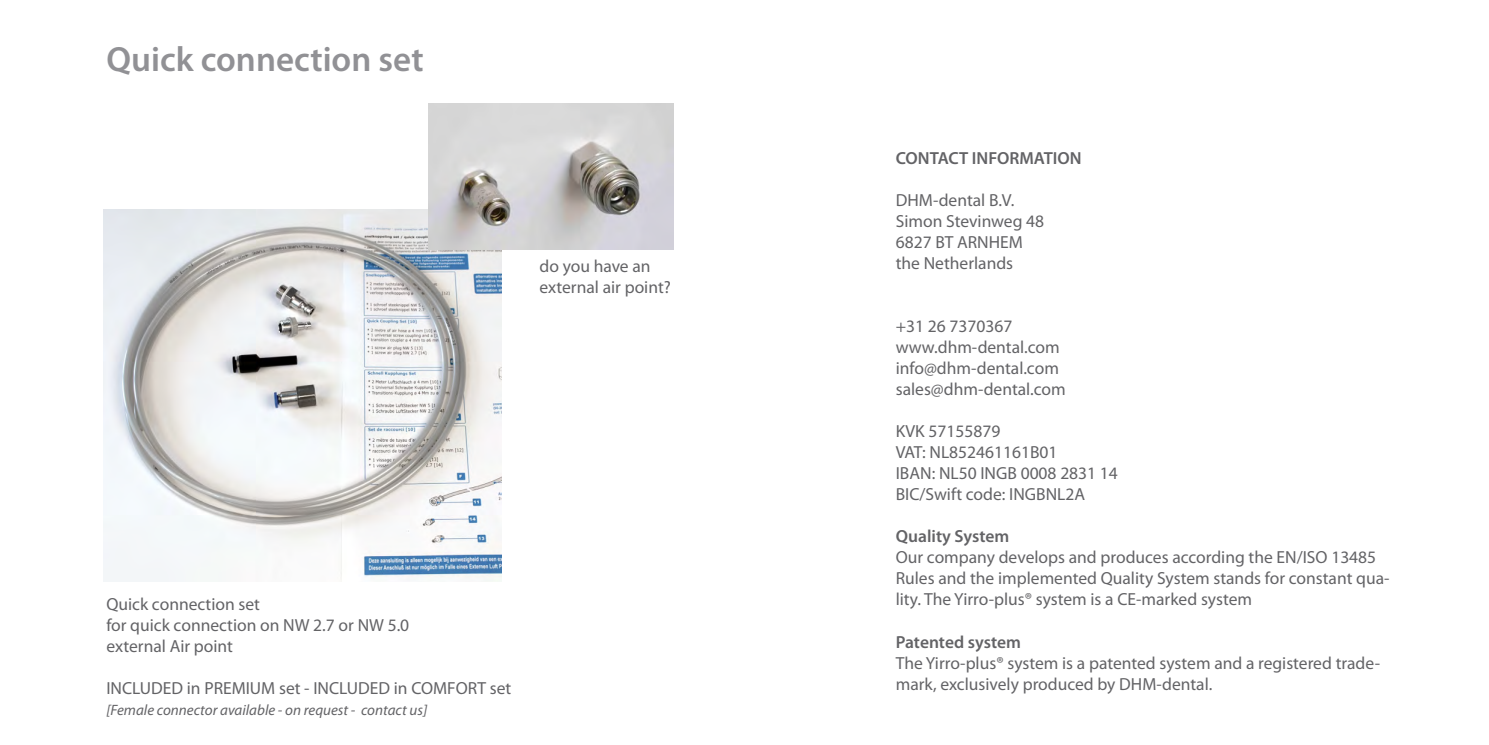
<style>
.page{position:relative;width:1489px;height:745px;background:#fff}
.page>*{position:absolute;margin:0;border:0;box-sizing:border-box;transform-origin:0 0}
.t1{font:600 35px "Myriad Pro";color:#919195}
.t2{font:17.5px/21px "Myriad Pro";color:#636366}
.t3{font:600 17.5px "Myriad Pro";color:#636366}
.t4{font:italic 15px "Myriad Pro";color:#636366}
</style>
<div class="page">
<img style="left:104px;top:209px;width:397px;height:372px">
<img style="left:428px;top:104px;width:245px;height:145px">
<p class="t1" style="left:106px;top:37px;width:319px">Quick connection set</p>
<p class="t2" style="left:539px;top:255px;width:113px">do you have an</p>
<p class="t2" style="left:539px;top:276px;width:133px">external air point?</p>
<p class="t2" style="left:106px;top:593px;width:155px">Quick connection set</p>
<p class="t2" style="left:106px;top:614px;width:304px">for quick connection on NW 2.7 or NW 5.0</p>
<p class="t2" style="left:106px;top:635px;width:128px">external Air point</p>
<p class="t2" style="left:106px;top:677px;width:406px">INCLUDED in PREMIUM set - INCLUDED in COMFORT set</p>
<p class="t4" style="left:106px;top:700px;width:322px">[Female connector available - on request - contact us]</p>
<p class="t3" style="left:895px;top:147px;width:187px">CONTACT INFORMATION</p>
<p class="t2" style="left:895px;top:189px;width:120px">DHM-dental B.V.</p>
<p class="t2" style="left:895px;top:210px;width:150px">Simon Stevinweg 48</p>
<p class="t2" style="left:895px;top:231px;width:129px">6827 BT ARNHEM</p>
<p class="t2" style="left:895px;top:252px;width:119px">the Netherlands</p>
<p class="t2" style="left:895px;top:315px;width:118px">+31 26 7370367</p>
<p class="t2" style="left:895px;top:336px;width:165px">www.dhm-dental.com</p>
<p class="t2" style="left:895px;top:357px;width:165px">info@dhm-dental.com</p>
<p class="t2" style="left:895px;top:378px;width:171px">sales@dhm-dental.com</p>
<p class="t2" style="left:895px;top:420px;width:106px">KVK 57155879</p>
<p class="t2" style="left:895px;top:441px;width:163px">VAT: NL852461161B01</p>
<p class="t2" style="left:895px;top:462px;width:224px">IBAN: NL50 INGB 0008 2831 14</p>
<p class="t2" style="left:895px;top:483px;width:191px">BIC/Swift code: INGBNL2A</p>
<p class="t3" style="left:895px;top:525px;width:115px">Quality System</p>
<p class="t2" style="left:895px;top:546px;width:495px">Our company develops and produces according the EN/ISO 13485<br>Rules and the implemented Quality System stands for constant qua&shy;lity. The Yirro-plus® system is a CE-marked system</p>
<p class="t3" style="left:895px;top:630px;width:127px">Patented system</p>
<p class="t2" style="left:895px;top:651px;width:486px">The Yirro-plus® system is a patented system and a registered trade&shy;mark, exclusively produced by DHM-dental.</p>
</div>
